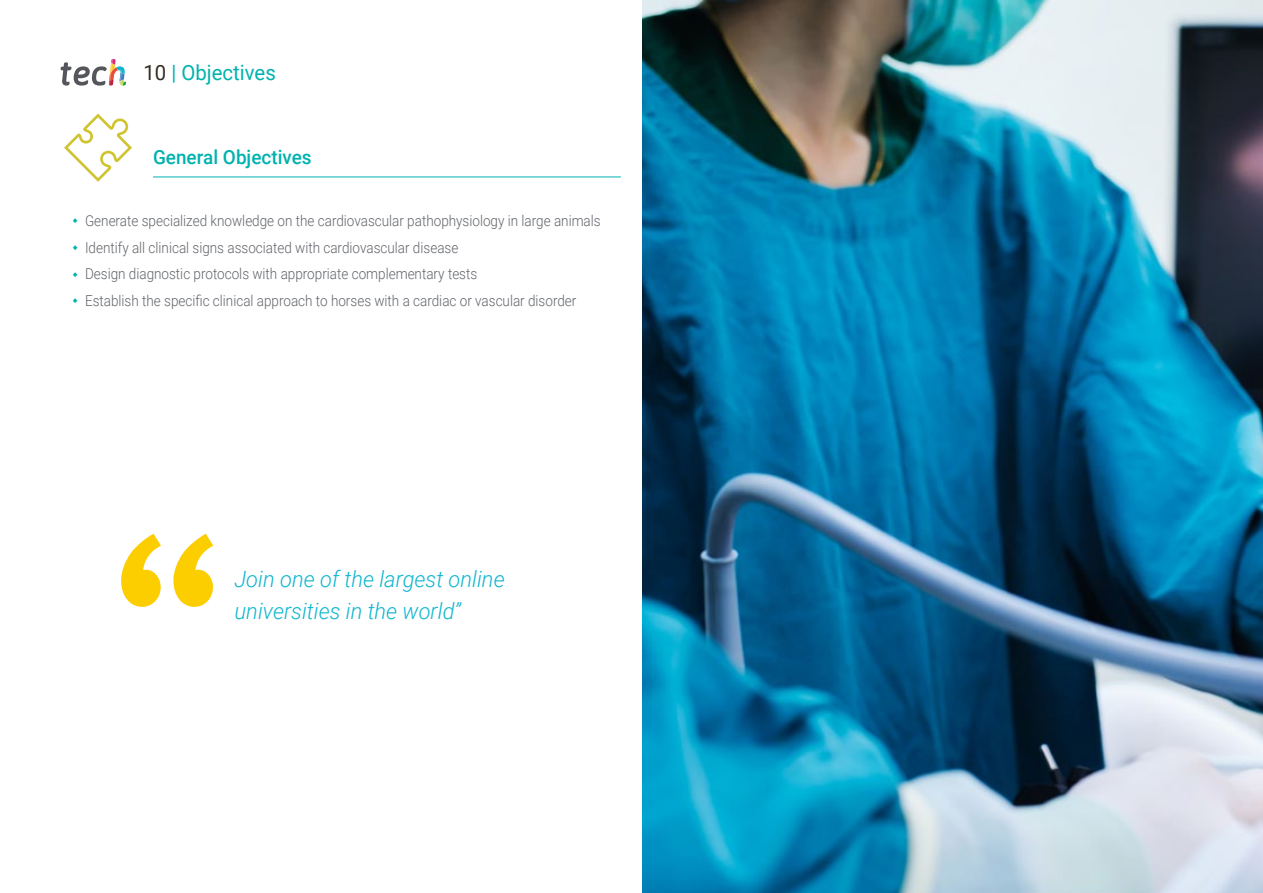
<style>
.page{position:relative;width:1263px;height:893px;background:#fff}
.page>*{position:absolute;margin:0;border:0;box-sizing:border-box;transform-origin:0 0}
.t1{font:italic 300 22.5px/31.5px "Roboto";color:#0fb6cf}
.t2{font:21px "Roboto";color:#00b2af}
.t3{font:500 19.5px "Roboto";color:#00b2af}
.t4{font:300 15px/26.7px "Roboto";color:#61646a;scale:.9 1}
.s1{color:#312e20}
</style>
<div class="page">
<hr style="left:153px;top:177px;width:468px;height:1px;background:#00b2af">
<svg style="left:64px;top:114px;width:68px;height:68px"></svg>
<img style="left:642px;top:0;width:621px;height:893px">
<svg style="left:121px;top:534px;width:92px;height:73px"></svg>
<svg style="left:61px;top:59px;width:65px;height:27px"></svg>
<h2 class="t2" style="left:144px;top:57px;width:134px"><span class="s1">10</span> | Objectives</h2>
<h3 class="t3" style="left:153px;top:144px;width:160px">General Objectives</h3>
<p class="t4" style="left:85px;top:207px;width:574px">Generate specialized knowledge on the cardiovascular pathophysiology in large animals Identify all clinical signs associated with cardiovascular disease<br>Design diagnostic protocols with appropriate complementary tests<br>Establish the specific clinical approach to horses with a cardiac or vascular disorder</p>
<h1 class="t1" style="left:234px;top:563px;width:272px">Join one of the largest online universities in the world”</h1>
</div>
